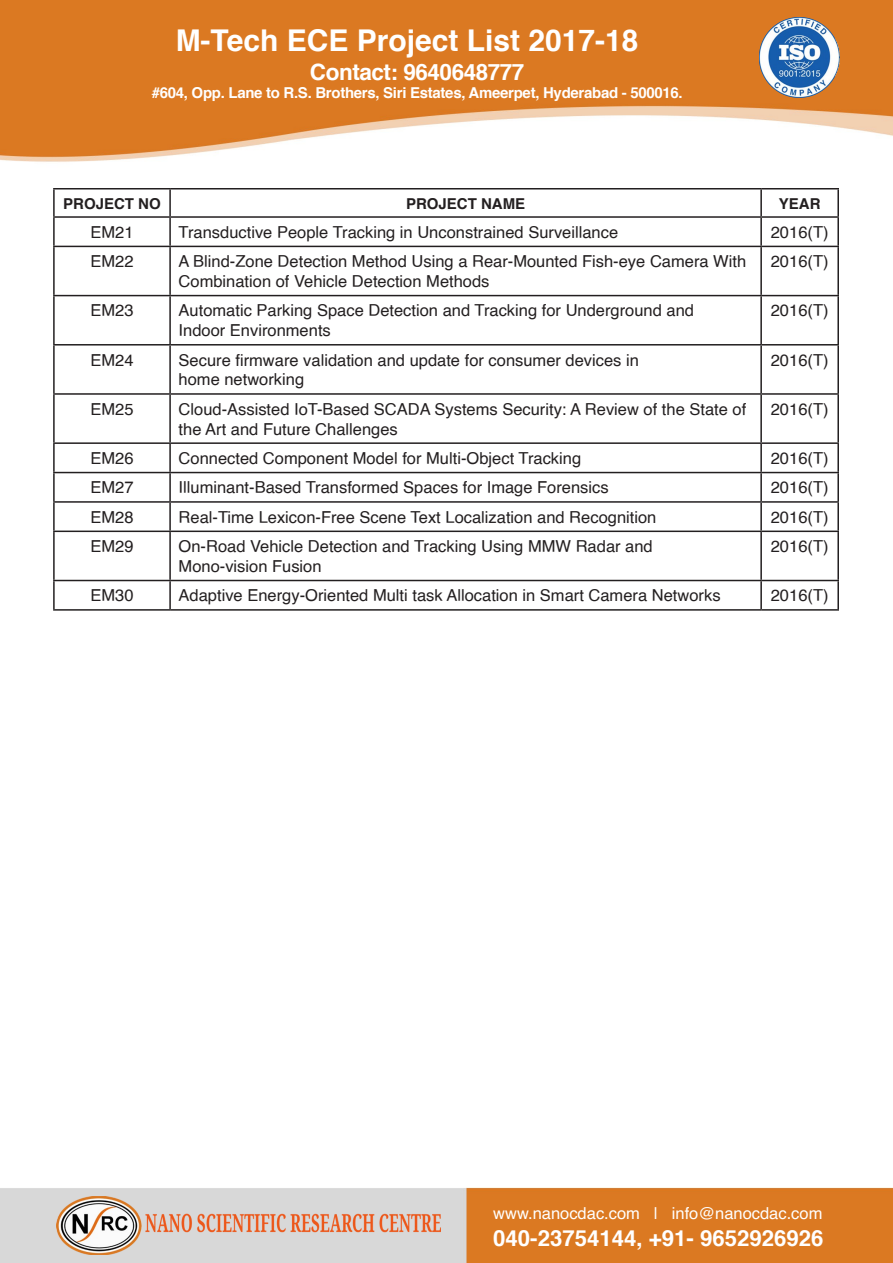
<style>
.page{position:relative;width:893px;height:1263px;background:#fff}
.page>*{position:absolute;margin:0;border:0;box-sizing:border-box;transform-origin:0 0}
.t1{font:700 30px "Helvetica";color:#fff}
.t2{font:700 22.5px "Helvetica";letter-spacing:-.02em;color:#fff}
.t3{font:700 22.2px "Helvetica";color:#fff}
.t4{font:16.5px/19.8px "Helvetica";color:#231f20}
.t5{font:16.5px "Helvetica";color:#fff}
.t6{font:700 15px "Helvetica";letter-spacing:-.02em;color:#fff}
.t7{font:700 15px "Helvetica";color:#231f20}
</style>
<div class="page">
<img style="left:0;top:0;width:893px;height:1263px">
<img style="left:56px;top:1196px;width:385px;height:58px">
<img style="left:759px;top:17px;width:81px;height:81px">
<hr style="left:53px;top:188px;width:117px;height:1px;background:#231f20">
<hr style="left:53px;top:189px;width:2px;height:27px;background:#231f20">
<hr style="left:170px;top:188px;width:591px;height:1px;background:#231f20">
<hr style="left:169px;top:189px;width:2px;height:27px;background:#231f20">
<hr style="left:761px;top:188px;width:78px;height:1px;background:#231f20">
<hr style="left:760px;top:189px;width:2px;height:27px;background:#231f20">
<hr style="left:837px;top:189px;width:2px;height:27px;background:#231f20">
<hr style="left:53px;top:216px;width:117px;height:2px;background:#231f20">
<hr style="left:53px;top:218px;width:2px;height:28px;background:#231f20">
<hr style="left:170px;top:216px;width:591px;height:2px;background:#231f20">
<hr style="left:169px;top:218px;width:2px;height:28px;background:#231f20">
<hr style="left:761px;top:216px;width:78px;height:2px;background:#231f20">
<hr style="left:760px;top:218px;width:2px;height:28px;background:#231f20">
<hr style="left:837px;top:218px;width:2px;height:28px;background:#231f20">
<hr style="left:53px;top:246px;width:117px;height:1px;background:#231f20">
<hr style="left:53px;top:247px;width:2px;height:48px;background:#231f20">
<hr style="left:170px;top:246px;width:591px;height:1px;background:#231f20">
<hr style="left:169px;top:247px;width:2px;height:48px;background:#231f20">
<hr style="left:761px;top:246px;width:78px;height:1px;background:#231f20">
<hr style="left:760px;top:247px;width:2px;height:48px;background:#231f20">
<hr style="left:837px;top:247px;width:2px;height:48px;background:#231f20">
<hr style="left:53px;top:295px;width:117px;height:1px;background:#231f20">
<hr style="left:53px;top:296px;width:2px;height:48px;background:#231f20">
<hr style="left:170px;top:295px;width:591px;height:1px;background:#231f20">
<hr style="left:169px;top:296px;width:2px;height:48px;background:#231f20">
<hr style="left:761px;top:295px;width:78px;height:1px;background:#231f20">
<hr style="left:760px;top:296px;width:2px;height:48px;background:#231f20">
<hr style="left:837px;top:296px;width:2px;height:48px;background:#231f20">
<hr style="left:53px;top:344px;width:117px;height:1px;background:#231f20">
<hr style="left:53px;top:345px;width:2px;height:48px;background:#231f20">
<hr style="left:170px;top:344px;width:591px;height:1px;background:#231f20">
<hr style="left:169px;top:345px;width:2px;height:48px;background:#231f20">
<hr style="left:761px;top:344px;width:78px;height:1px;background:#231f20">
<hr style="left:760px;top:345px;width:2px;height:48px;background:#231f20">
<hr style="left:837px;top:345px;width:2px;height:48px;background:#231f20">
<hr style="left:53px;top:393px;width:117px;height:2px;background:#231f20">
<hr style="left:53px;top:395px;width:2px;height:47px;background:#231f20">
<hr style="left:170px;top:393px;width:591px;height:2px;background:#231f20">
<hr style="left:169px;top:395px;width:2px;height:47px;background:#231f20">
<hr style="left:761px;top:393px;width:78px;height:2px;background:#231f20">
<hr style="left:760px;top:395px;width:2px;height:47px;background:#231f20">
<hr style="left:837px;top:395px;width:2px;height:47px;background:#231f20">
<hr style="left:53px;top:442px;width:117px;height:2px;background:#231f20">
<hr style="left:53px;top:444px;width:2px;height:28px;background:#231f20">
<hr style="left:170px;top:442px;width:591px;height:2px;background:#231f20">
<hr style="left:169px;top:444px;width:2px;height:28px;background:#231f20">
<hr style="left:761px;top:442px;width:78px;height:2px;background:#231f20">
<hr style="left:760px;top:444px;width:2px;height:28px;background:#231f20">
<hr style="left:837px;top:444px;width:2px;height:28px;background:#231f20">
<hr style="left:53px;top:472px;width:117px;height:1px;background:#231f20">
<hr style="left:53px;top:473px;width:2px;height:28px;background:#231f20">
<hr style="left:170px;top:472px;width:591px;height:1px;background:#231f20">
<hr style="left:169px;top:473px;width:2px;height:28px;background:#231f20">
<hr style="left:761px;top:472px;width:78px;height:1px;background:#231f20">
<hr style="left:760px;top:473px;width:2px;height:28px;background:#231f20">
<hr style="left:837px;top:473px;width:2px;height:28px;background:#231f20">
<hr style="left:53px;top:501px;width:117px;height:2px;background:#231f20">
<hr style="left:53px;top:503px;width:2px;height:28px;background:#231f20">
<hr style="left:170px;top:501px;width:591px;height:2px;background:#231f20">
<hr style="left:169px;top:503px;width:2px;height:28px;background:#231f20">
<hr style="left:761px;top:501px;width:78px;height:2px;background:#231f20">
<hr style="left:760px;top:503px;width:2px;height:28px;background:#231f20">
<hr style="left:837px;top:503px;width:2px;height:28px;background:#231f20">
<hr style="left:53px;top:531px;width:117px;height:1px;background:#231f20">
<hr style="left:53px;top:532px;width:2px;height:48px;background:#231f20">
<hr style="left:170px;top:531px;width:591px;height:1px;background:#231f20">
<hr style="left:169px;top:532px;width:2px;height:48px;background:#231f20">
<hr style="left:761px;top:531px;width:78px;height:1px;background:#231f20">
<hr style="left:760px;top:532px;width:2px;height:48px;background:#231f20">
<hr style="left:837px;top:532px;width:2px;height:48px;background:#231f20">
<hr style="left:53px;top:580px;width:117px;height:1px;background:#231f20">
<hr style="left:53px;top:581px;width:2px;height:28px;background:#231f20">
<hr style="left:170px;top:580px;width:591px;height:1px;background:#231f20">
<hr style="left:169px;top:581px;width:2px;height:28px;background:#231f20">
<hr style="left:761px;top:580px;width:78px;height:1px;background:#231f20">
<hr style="left:760px;top:581px;width:2px;height:28px;background:#231f20">
<hr style="left:837px;top:581px;width:2px;height:28px;background:#231f20">
<hr style="left:53px;top:609px;width:117px;height:2px;background:#231f20">
<hr style="left:170px;top:609px;width:591px;height:2px;background:#231f20">
<hr style="left:761px;top:609px;width:78px;height:2px;background:#231f20">
<p class="t1" style="left:176px;top:16px;width:464px">M-Tech ECE Project List 2017-18</p>
<p class="t2" style="left:310px;top:54px;width:216px">Contact: 9640648777</p>
<p class="t6" style="left:152px;top:80px;width:533px">#604, Opp. Lane to R.S. Brothers, Siri Estates, Ameerpet, Hyderabad - 500016.</p>
<p class="t7" style="left:63px;top:191px;width:99px">PROJECT NO</p>
<p class="t7" style="left:406px;top:191px;width:121px">PROJECT NAME</p>
<p class="t7" style="left:779px;top:191px;width:43px">YEAR</p>
<p class="t4" style="left:90px;top:223px;width:45px">EM21</p>
<p class="t4" style="left:179px;top:223px;width:441px">Transductive People Tracking in Unconstrained Surveillance</p>
<p class="t4" style="left:771px;top:223px;width:59px">2016(T)</p>
<p class="t4" style="left:90px;top:252px;width:45px">EM22</p>
<p class="t4" style="left:179px;top:252px;width:569px">A Blind-Zone Detection Method Using a Rear-Mounted Fish-eye Camera With<br>Combination of Vehicle Detection Methods</p>
<p class="t4" style="left:771px;top:252px;width:59px">2016(T)</p>
<p class="t4" style="left:90px;top:301px;width:45px">EM23</p>
<p class="t4" style="left:179px;top:301px;width:517px">Automatic Parking Space Detection and Tracking for Underground and<br>Indoor Environments</p>
<p class="t4" style="left:771px;top:301px;width:59px">2016(T)</p>
<p class="t4" style="left:90px;top:350px;width:45px">EM24</p>
<p class="t4" style="left:179px;top:350px;width:462px">Secure firmware validation and update for consumer devices in home networking</p>
<p class="t4" style="left:771px;top:350px;width:59px">2016(T)</p>
<p class="t4" style="left:90px;top:400px;width:45px">EM25</p>
<p class="t4" style="left:179px;top:400px;width:569px">Cloud-Assisted IoT-Based SCADA Systems Security: A Review of the State of the Art and Future Challenges</p>
<p class="t4" style="left:771px;top:400px;width:59px">2016(T)</p>
<p class="t4" style="left:90px;top:449px;width:45px">EM26</p>
<p class="t4" style="left:179px;top:449px;width:404px">Connected Component Model for Multi-Object Tracking</p>
<p class="t4" style="left:771px;top:449px;width:59px">2016(T)</p>
<p class="t4" style="left:90px;top:478px;width:45px">EM27</p>
<p class="t4" style="left:179px;top:478px;width:432px">Illuminant-Based Transformed Spaces for Image Forensics</p>
<p class="t4" style="left:771px;top:478px;width:59px">2016(T)</p>
<p class="t4" style="left:90px;top:508px;width:45px">EM28</p>
<p class="t4" style="left:179px;top:508px;width:479px">Real-Time Lexicon-Free Scene Text Localization and Recognition</p>
<p class="t4" style="left:771px;top:508px;width:59px">2016(T)</p>
<p class="t4" style="left:90px;top:537px;width:45px">EM29</p>
<p class="t4" style="left:179px;top:537px;width:476px">On-Road Vehicle Detection and Tracking Using MMW Radar and<br>Mono-vision Fusion</p>
<p class="t4" style="left:771px;top:537px;width:59px">2016(T)</p>
<p class="t4" style="left:90px;top:586px;width:45px">EM30</p>
<p class="t4" style="left:179px;top:586px;width:543px">Adaptive Energy-Oriented Multi task Allocation in Smart Camera Networks</p>
<p class="t4" style="left:771px;top:586px;width:59px">2016(T)</p>
<p class="t5" style="left:493px;top:1200px;width:331px">www.nanocdac.com | info@nanocdac.com</p>
<p class="t3" style="left:493px;top:1220px;width:332px">040-23754144, +91- 9652926926</p>
</div>
